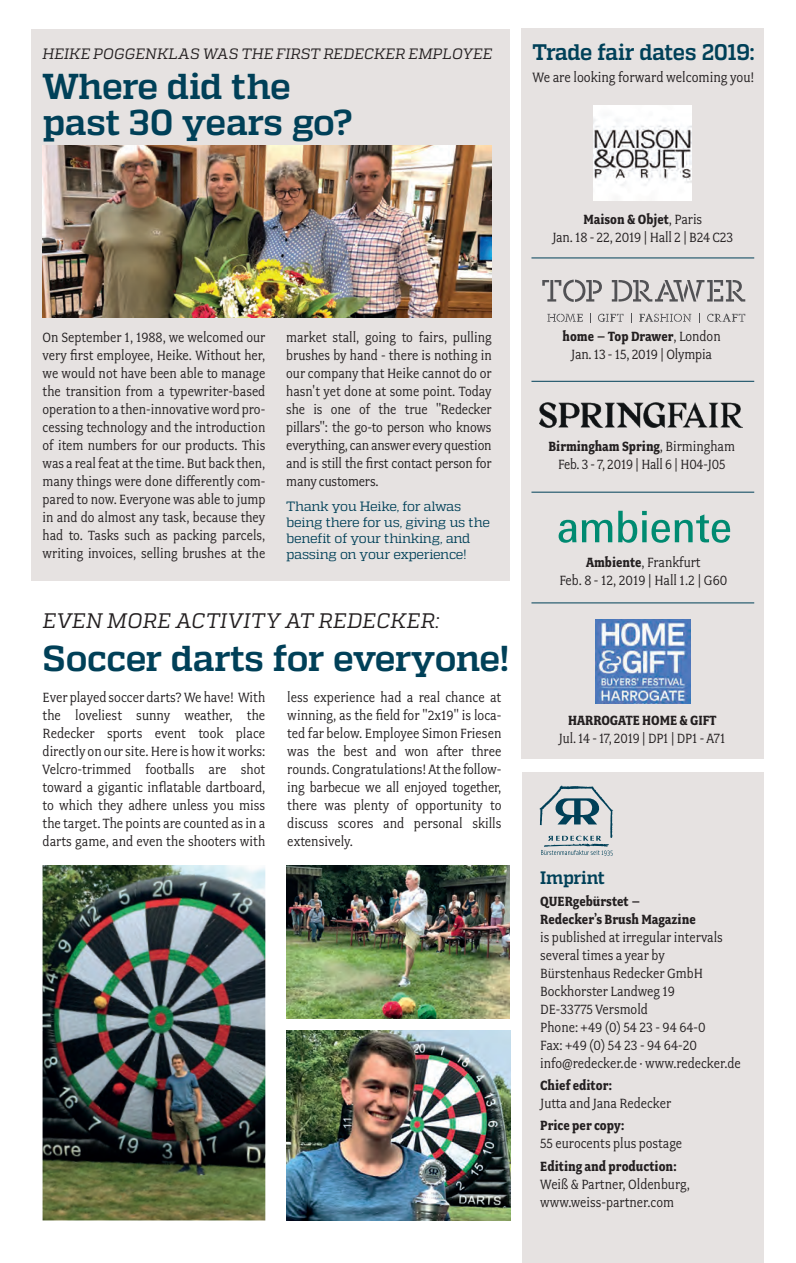
<style>
.page{position:relative;width:796px;height:1263px;background:#fff}
.page>*{position:absolute;margin:0;border:0;box-sizing:border-box;transform-origin:0 0}
.t1{font:700 36px/36px "Quadon";letter-spacing:-.015em;color:#004058}
.t2{font:700 22.5px "Quadon";letter-spacing:-.015em;color:#004058;scale:.94 1}
.t3{font:italic 21px "Quadon";letter-spacing:.015em;color:#231f20}
.t4{font:700 18px "Quadon";letter-spacing:-.015em;color:#004058;scale:.95 1}
.t5{font:15.15px "Fairplex Narrow";color:#231f20}
.t6{font:15px/18px "Fairplex Narrow";color:#231f20;text-align:justify}
.t7{font:700 15px/18px "Fairplex Narrow";color:#231f20}
.t8{font:italic 15px "Quadon";letter-spacing:.005em;color:#231f20}
.t9{font:13.5px/16.2px "Quadon";letter-spacing:-.02em;color:#004058}
.s1{font-weight:700}
</style>
<div class="page">
<div style="left:31px;top:29px;width:478px;height:552px;background:#e6e2e1"></div>
<div style="left:522px;top:772px;width:241px;height:491px;background:#e6e2e1"></div>
<div style="left:521px;top:29px;width:242px;height:730px;background:#e6e2e1"></div>
<svg style="left:539px;top:785px;width:74px;height:71px"></svg>
<hr style="left:531px;top:381px;width:222px;height:1px;background:#004058">
<hr style="left:531px;top:258px;width:222px;height:1px;background:#004058">
<hr style="left:531px;top:492px;width:222px;height:1px;background:#004058">
<hr style="left:531px;top:602px;width:222px;height:1px;background:#004058">
<svg style="left:558px;top:511px;width:171px;height:32px"></svg>
<img style="left:539px;top:402px;width:202px;height:25px">
<img style="left:593px;top:105px;width:98px;height:96px">
<svg style="left:707px;top:314px;width:37px;height:8px"></svg>
<svg style="left:542px;top:280px;width:59px;height:22px"></svg>
<svg style="left:611px;top:280px;width:133px;height:22px"></svg>
<svg style="left:598px;top:314px;width:25px;height:8px"></svg>
<svg style="left:639px;top:314px;width:52px;height:8px"></svg>
<svg style="left:547px;top:314px;width:35px;height:8px"></svg>
<img style="left:43px;top:865px;width:222px;height:355px">
<img style="left:286px;top:1031px;width:224px;height:189px">
<img style="left:286px;top:865px;width:223px;height:153px">
<img style="left:595px;top:619px;width:94px;height:84px">
<img style="left:43px;top:145px;width:448px;height:173px">
<p class="t8" style="left:43px;top:45px;width:451px">HEIKE POGGENKLAS WAS THE FIRST REDECKER EMPLOYEE</p>
<h1 class="t1" style="left:43px;top:69px;width:311px">Where did the past 30 years go?</h1>
<h2 class="t2" style="left:532px;top:39px;width:238px">Trade fair dates 2019:</h2>
<p class="t5" style="left:532px;top:69px;width:223px">We are looking forward welcoming you!</p>
<p class="t6" style="left:552px;top:210px;width:182px;text-align:center"><span class="s1">Maison &amp; Objet</span>, Paris<br>Jan. 18 - 22, 2019 | Hall 2 | B24 C23</p>
<p class="t6" style="left:43px;top:328px;width:224px">On September 1, 1988, we welcomed our very first employee, Heike. Without her, we would not have been able to manage the transition from a typewriter-based operation to a then-innovative word pro&shy;cessing technology and the introduction of item numbers for our products. This was a real feat at the time. But back then, many things were done differently com&shy;pared to now. Everyone was able to jump in and do almost any task, because they had to. Tasks such as packing parcels, writing invoices, selling brushes at the</p>
<p class="t6" style="left:286px;top:328px;width:207px">market stall, going to fairs, pulling brushes by hand - there is nothing in our company that Heike cannot do or hasn't yet done at some point. Today she is one of the true "Redecker pillars": the go-to person who knows everything, can answer every question and is still the first contact person for many customers.</p>
<p class="t9" style="left:286px;top:498px;width:205px">Thank you Heike, for alwas being there for us, giving us the benefit of your thinking, and passing on your experience!</p>
<h3 class="t3" style="left:43px;top:608px;width:398px">EVEN MORE ACTIVITY AT REDECKER:</h3>
<h1 class="t1" style="left:43px;top:641px;width:467px">Soccer darts for everyone!</h1>
<p class="t6" style="left:43px;top:688px;width:224px">Ever played soccer darts? We have! With the loveliest sunny weather, the Redecker sports event took place directly on our site. Here is how it works:<br>Velcro-trimmed footballs are shot toward a gigantic inflatable dartboard, to which they adhere unless you miss the target. The points are counted as in a darts game, and even the shooters with</p>
<p class="t6" style="left:287px;top:688px;width:215px">less experience had a real chance at winning, as the field for "2x19" is loca&shy;ted far below. Employee Simon Friesen was the best and won after three rounds. Congratulations! At the follow&shy;ing barbecue we all enjoyed together, there was plenty of opportunity to discuss scores and personal skills extensively.</p>
<p class="t6" style="left:562px;top:327px;width:159px;text-align:center"><span class="s1">home – Top Drawer</span>, London<br>Jan. 13 - 15, 2019 | Olympia</p>
<p class="t6" style="left:548px;top:437px;width:188px;text-align:center"><span class="s1">Birmingham Spring</span>, Birmingham<br>Feb. 3 - 7, 2019 | Hall 6 | H04-J05</p>
<p class="t6" style="left:559px;top:553px;width:169px;text-align:center"><span class="s1">Ambiente</span>, Frankfurt<br>Feb. 8 - 12, 2019 | Hall 1.2 | G60</p>
<p class="t7" style="left:567px;top:711px;width:150px">HARROGATE HOME &amp; GIFT</p>
<p class="t6" style="left:558px;top:729px;width:168px">Jul. 14 - 17, 2019 | DP1 | DP1 - A71</p>
<p class="t4" style="left:540px;top:867px;width:70px">Imprint</p>
<p class="t7" style="left:540px;top:892px;width:157px">QUERgebürstet –<br>Redecker’s Brush Magazine</p>
<p class="t6" style="left:540px;top:928px;width:202px;text-align:left">is published at irregular intervals several times a year by<br>Bürstenhaus Redecker GmbH<br>Bockhorster Landweg 19<br>DE-33775 Versmold<br>Phone: +49 (0) 54 23 - 94 64-0<br>Fax: +49 (0) 54 23 - 94 64-20 info@redecker.de · www.redecker.de</p>
<p class="t7" style="left:540px;top:1076px;width:73px">Chief editor:</p>
<p class="t6" style="left:540px;top:1094px;width:132px">Jutta and Jana Redecker</p>
<p class="t7" style="left:540px;top:1116px;width:86px">Price per copy:</p>
<p class="t6" style="left:540px;top:1134px;width:143px">55 eurocents plus postage</p>
<p class="t7" style="left:540px;top:1157px;width:138px">Editing and production:</p>
<p class="t6" style="left:540px;top:1175px;width:151px">Weiß &amp; Partner, Oldenburg, www.weiss-partner.com</p>
</div>
